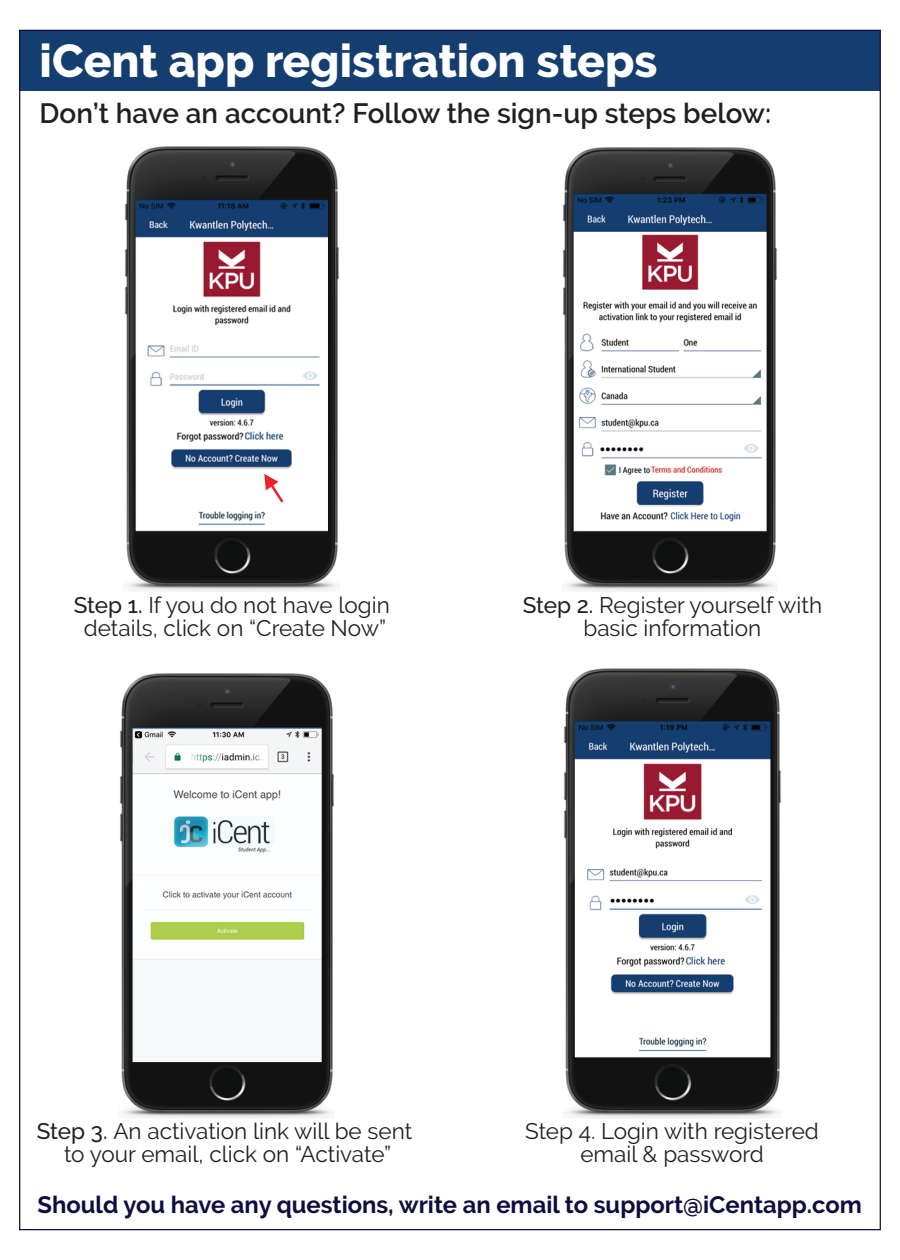
<style>
.page{position:relative;width:900px;height:1260px;background:#fff}
.page>*{position:absolute;margin:0;border:0;box-sizing:border-box;transform-origin:0 0}
.t1{font:800 46px "Raleway";color:#fff}
.t2{font:600 27.75px "Raleway";color:#231f20}
.t3{font:700 23.75px "Raleway";color:#0d0e3f}
.t4{font:22.5px/23.2px "Raleway";color:#231f20;text-align:center}
.s1{font-weight:500}
</style>
<div class="page">
<div style="left:20px;top:31px;width:860px;height:60px;background:#143e70"></div>
<img style="left:564px;top:668px;width:217px;height:451px">
<img style="left:120px;top:673px;width:214px;height:446px">
<img style="left:563px;top:147px;width:214px;height:445px">
<img style="left:125px;top:146px;width:214px;height:446px">
<svg style="left:264px;top:474px;width:19px;height:29px"></svg>
<h1 class="t1" style="left:40px;top:34px;width:619px">iCent app registration steps</h1>
<p class="t2" style="left:40px;top:97px;width:733px">Don’t have an account? Follow the sign-up steps below:</p>
<p class="t4" style="left:74px;top:593px;width:318px"><span class="s1">Step 1.</span> If you do not have login details, click on “Create Now”</p>
<p class="t4" style="left:523px;top:593px;width:301px"><span class="s1">Step 2.</span> Register yourself with basic information</p>
<p class="t4" style="left:37px;top:1120px;width:377px"><span class="s1">Step 3.</span> An activation link will be sent to your email, click on “Activate”</p>
<p class="t4" style="left:525px;top:1119px;width:295px">Step 4. Login with registered email &amp; password</p>
<p class="t3" style="left:38px;top:1191px;width:826px">Should you have any questions, write an email to support@iCentapp.com</p>
</div>
